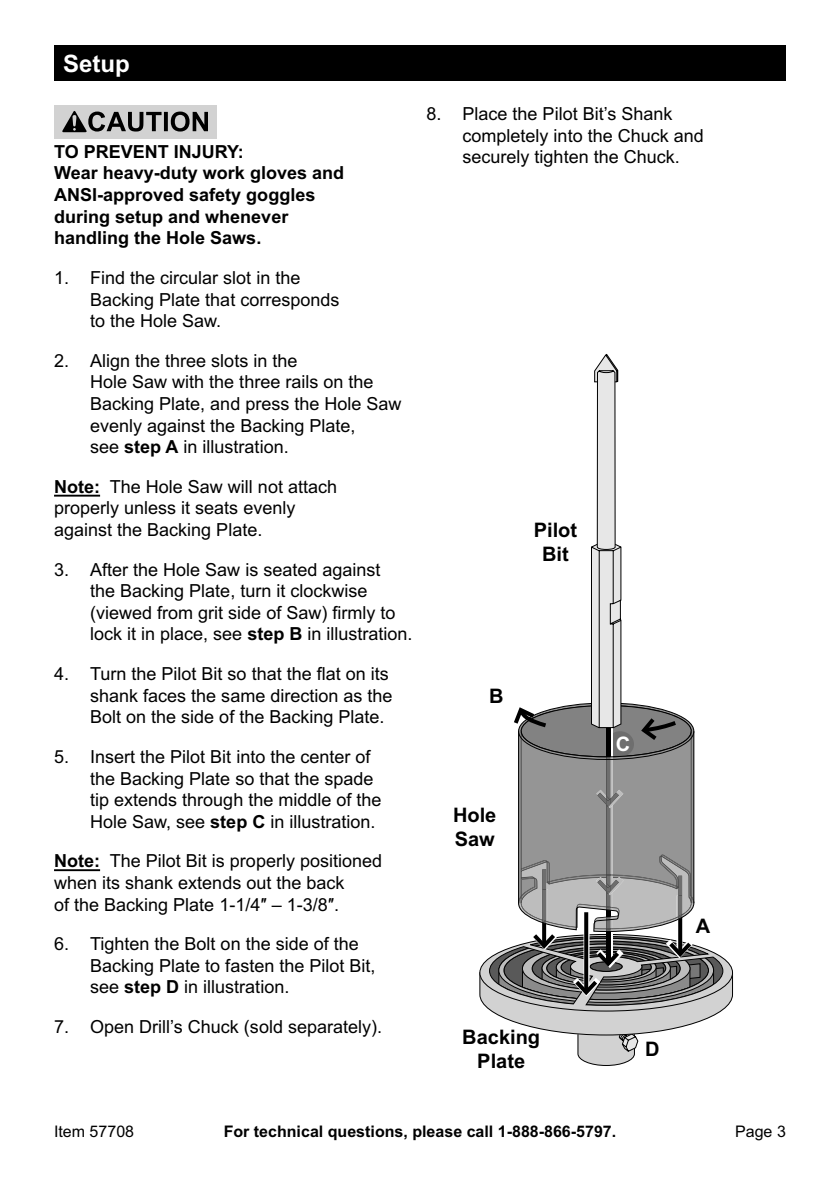
<style>
.page{position:relative;width:840px;height:1191px;background:#fff}
.page>*{position:absolute;margin:0;border:0;box-sizing:border-box;transform-origin:0 0}
.t1{font:700 24px "Arial";color:#fff}
.t2{font:700 20px/24px "Arial";color:#000;text-align:center}
.t3{font:700 20px "Arial";color:#fff}
.t4{font:18px/21.6px "Arial";color:#000}
.t5{font:700 18px/21.6px "Arial";color:#000}
.t6{font:700 16px "Arial";color:#000}
.t7{font:16px "Arial";color:#000}
.s1{font-weight:700}
</style>
<div class="page">
<div style="left:54px;top:45px;width:731px;height:35px;background:#000"></div>
<hr style="left:54px;top:495px;width:46px;height:1px;background:#000">
<hr style="left:54px;top:869px;width:46px;height:2px;background:#000">
<div style="left:54px;top:105px;width:162px;height:33px;background:#d2d2d2"></div>
<svg style="left:62px;top:111px;width:146px;height:21px"></svg>
<svg style="left:479px;top:353px;width:254px;height:713px"></svg>
<h1 class="t1" style="left:63px;top:47px;width:68px">Setup</h1>
<p class="t5" style="left:54px;top:141px;width:291px">TO PREVENT INJURY:<br>Wear heavy-duty work gloves and<br>ANSI-approved safety goggles during setup and whenever handling the Hole Saws.</p>
<p class="t4" style="left:90px;top:267px;width:251px;text-indent:-36px">1. Find the circular slot in the<br>Backing Plate that corresponds to the Hole Saw.</p>
<p class="t4" style="left:90px;top:350px;width:313px;text-indent:-36px">2. Align the three slots in the<br>Hole Saw with the three rails on the<br>Backing Plate, and press the Hole Saw evenly against the Backing Plate,<br>see <span class="s1">step A</span> in illustration.</p>
<p class="t4" style="left:54px;top:476px;width:284px"><span class="s1">Note:</span> The Hole Saw will not attach properly unless it seats evenly against the Backing Plate.</p>
<p class="t4" style="left:90px;top:558px;width:324px;text-indent:-36px">3. After the Hole Saw is seated against<br>the Backing Plate, turn it clockwise (viewed from grit side of Saw) firmly to lock it in place, see <span class="s1">step B</span> in illustration.</p>
<p class="t4" style="left:90px;top:663px;width:304px;text-indent:-36px">4. Turn the Pilot Bit so that the flat on its shank faces the same direction as the<br>Bolt on the side of the Backing Plate.</p>
<p class="t4" style="left:90px;top:746px;width:293px;text-indent:-36px">5. Insert the Pilot Bit into the center of the Backing Plate so that the spade tip extends through the middle of the Hole Saw, see <span class="s1">step C</span> in illustration.</p>
<p class="t4" style="left:54px;top:850px;width:329px"><span class="s1">Note:</span> The Pilot Bit is properly positioned when its shank extends out the back<br>of the Backing Plate 1-1/4″ – 1-3/8″.</p>
<p class="t4" style="left:90px;top:933px;width:287px;text-indent:-36px">6. Tighten the Bolt on the side of the<br>Backing Plate to fasten the Pilot Bit, see <span class="s1">step D</span> in illustration.</p>
<p class="t4" style="left:54px;top:1016px;width:329px">7. Open Drill’s Chuck (sold separately).</p>
<p class="t4" style="left:462px;top:103px;width:243px;text-indent:-36px">8. Place the Pilot Bit’s Shank completely into the Chuck and securely tighten the Chuck.</p>
<p class="t2" style="left:533px;top:518px;width:45px">Pilot<br>Bit</p>
<p class="t2" style="left:489px;top:684px;width:16px">B</p>
<p class="t2" style="left:453px;top:803px;width:45px;text-align:left">Hole<br>Saw</p>
<p class="t2" style="left:462px;top:1026px;width:79px">Backing<br>Plate</p>
<p class="t3" style="left:615px;top:731px;width:16px">C</p>
<p class="t2" style="left:695px;top:914px;width:16px">A</p>
<p class="t2" style="left:644px;top:1037px;width:16px">D</p>
<p class="t7" style="left:54px;top:1120px;width:82px">Item 57708</p>
<p class="t6" style="left:223px;top:1120px;width:394px">For technical questions, please call 1-888-866-5797.</p>
<p class="t7" style="left:734px;top:1120px;width:52px">Page 3</p>
</div>
